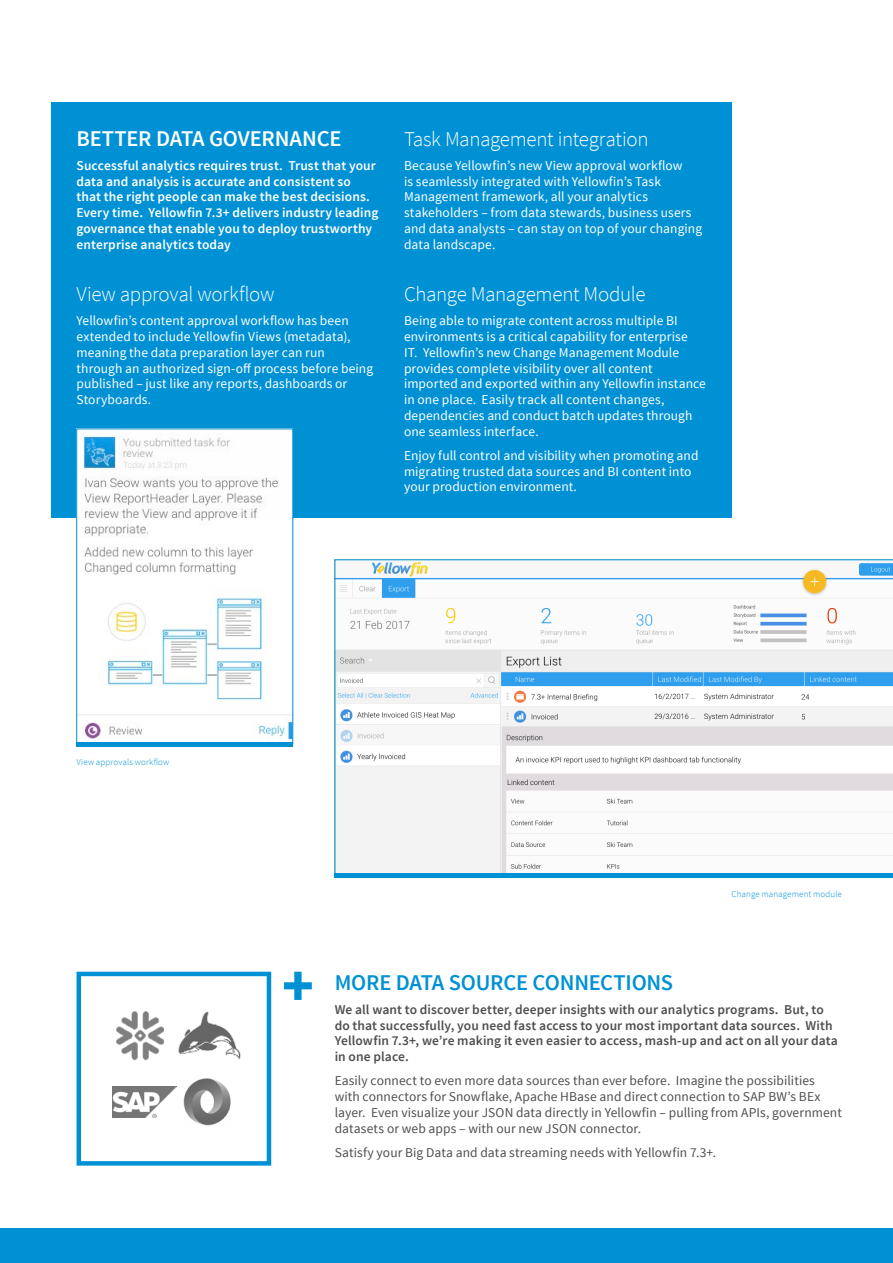
<style>
.page{position:relative;width:893px;height:1263px;background:#fff}
.page>*{position:absolute;margin:0;border:0;box-sizing:border-box;transform-origin:0 0}
.t1{font:600 22.5px "Source Sans Pro";letter-spacing:-.01em;color:#0091d5}
.t2{font:600 22.5px "Source Sans Pro";letter-spacing:-.01em;color:#fff}
.t3{font:300 21px "Source Sans Pro";letter-spacing:-.015em;color:#fff}
.t4{font:13.5px/15.8px "Source Sans Pro";letter-spacing:.005em;color:#fff}
.t5{font:13.5px/15.8px "Source Sans Pro";letter-spacing:.005em;color:#4e4f51}
.t6{font:600 13.5px/15.8px "Source Sans Pro";letter-spacing:.01em;color:#fff}
.t7{font:600 13.5px/15.8px "Source Sans Pro";letter-spacing:.01em;color:#4e4f51}
.t8{font:300 9px "Source Sans Pro";letter-spacing:.015em;color:#0091d5}
</style>
<div class="page">
<div style="left:77px;top:972px;width:194px;height:193px;background:#fff;border:4px solid #0091d5"></div>
<svg style="left:284px;top:972px;width:28px;height:28px"></svg>
<div style="left:0;top:1229px;width:893px;height:34px;background:#0091d5"></div>
<div style="left:51px;top:102px;width:680px;height:416px;background:#0091d5"></div>
<img style="left:79px;top:431px;width:212px;height:309px">
<svg style="left:335px;top:560px;width:558px;height:314px"></svg>
<img style="left:116px;top:1011px;width:49px;height:49px">
<img style="left:183px;top:1078px;width:48px;height:48px">
<img style="left:178px;top:1011px;width:63px;height:48px">
<img style="left:112px;top:1086px;width:65px;height:32px">
<hr style="left:335px;top:874px;width:558px;height:4px;background:#0091d5">
<hr style="left:77px;top:742px;width:216px;height:4px;background:#0091d5">
<h1 class="t2" style="left:77px;top:124px;width:266px">BETTER DATA GOVERNANCE</h1>
<p class="t6" style="left:77px;top:158px;width:303px">Successful analytics requires trust. Trust that your data and analysis is accurate and consistent so that the right people can make the best decisions.<br>Every time. Yellowfin 7.3+ delivers industry leading governance that enable you to deploy trustworthy enterprise analytics today</p>
<h2 class="t3" style="left:77px;top:281px;width:199px">View approval workflow</h2>
<p class="t4" style="left:77px;top:313px;width:298px">Yellowfin’s content approval workflow has been extended to include Yellowfin Views (metadata), meaning the data preparation layer can run through an authorized sign-off process before being published – just like any reports, dashboards or Storyboards.</p>
<h2 class="t3" style="left:404px;top:126px;width:246px">Task Management integration</h2>
<p class="t4" style="left:404px;top:158px;width:300px">Because Yellowfin’s new View approval workflow<br>is seamlessly integrated with Yellowfin’s Task Management framework, all your analytics stakeholders – from data stewards, business users and data analysts – can stay on top of your changing data landscape.</p>
<h2 class="t3" style="left:404px;top:281px;width:243px">Change Management Module</h2>
<p class="t4" style="left:404px;top:313px;width:303px">Being able to migrate content across multiple BI environments is a critical capability for enterprise<br>IT. Yellowfin’s new Change Management Module provides complete visibility over all content imported and exported within any Yellowfin instance in one place. Easily track all content changes, dependencies and conduct batch updates through one seamless interface.</p>
<p class="t4" style="left:404px;top:448px;width:296px">Enjoy full control and visibility when promoting and migrating trusted data sources and BI content into your production environment.</p>
<p class="t8" style="left:77px;top:757px;width:94px">View approvals workflow</p>
<p class="t8" style="left:731px;top:889px;width:112px">Change management module</p>
<h1 class="t1" style="left:335px;top:968px;width:340px">MORE DATA SOURCE CONNECTIONS</h1>
<p class="t7" style="left:335px;top:1002px;width:505px">We all want to discover better, deeper insights with our analytics programs. But, to do that successfully, you need fast access to your most important data sources. With Yellowfin 7.3+, we’re making it even easier to access, mash-up and act on all your data in one place.</p>
<p class="t5" style="left:335px;top:1073px;width:509px">Easily connect to even more data sources than ever before. Imagine the possibilities with connectors for Snowflake, Apache HBase and direct connection to SAP BW’s BEx layer. Even visualize your JSON data directly in Yellowfin – pulling from APIs, government datasets or web apps – with our new JSON connector.</p>
<p class="t5" style="left:335px;top:1145px;width:383px">Satisfy your Big Data and data streaming needs with Yellowfin 7.3+.</p>
</div>
